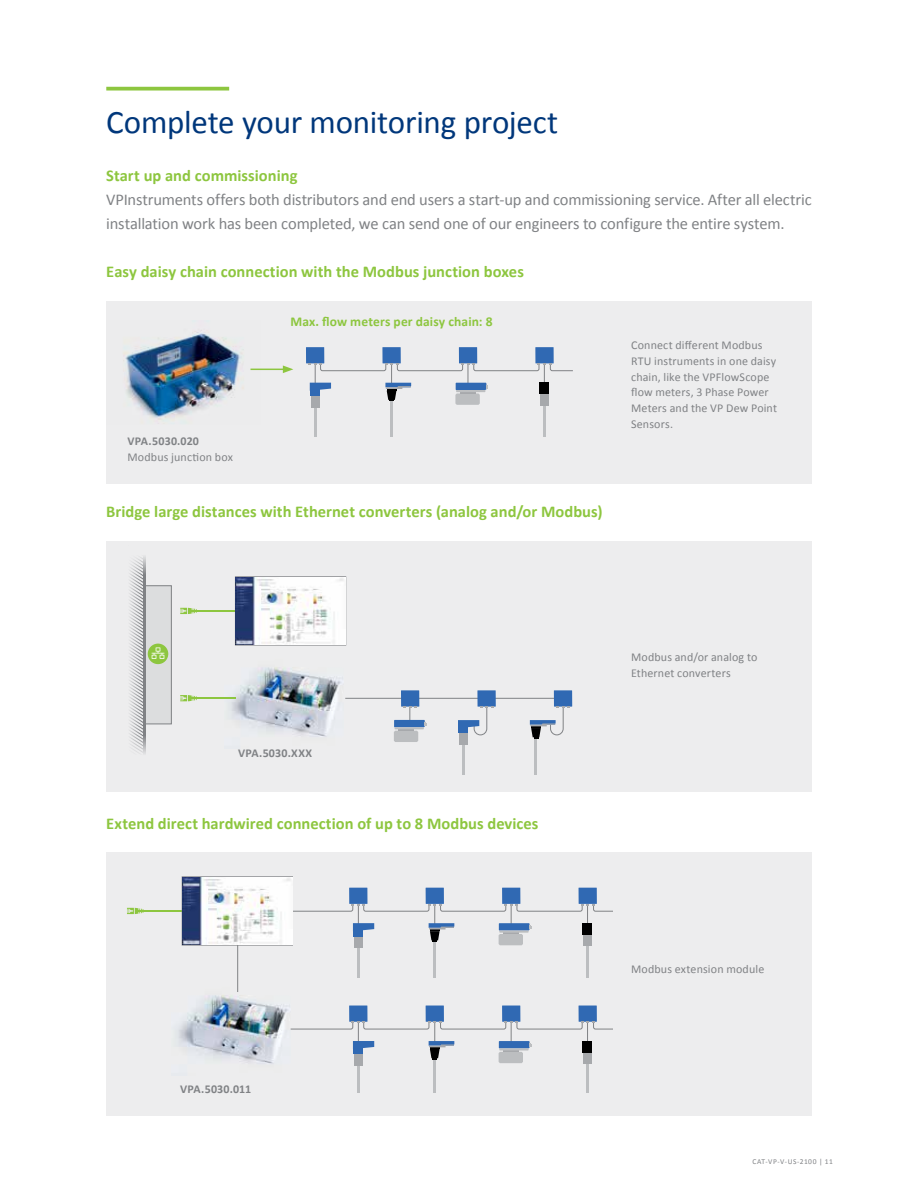
<style>
.page{position:relative;width:918px;height:1188px;background:#fff}
.page>*{position:absolute;margin:0;border:0;box-sizing:border-box;transform-origin:0 0}
.t1{font:33px "Calibri";letter-spacing:-.01em;color:#00377b}
.t2{font:700 16.5px "Calibri";color:#8dc63f}
.t3{font:16.5px/24px "Calibri";letter-spacing:-.01em;color:#808285}
.t4{font:700 13.5px "Calibri";letter-spacing:.01em;color:#8dc63f}
.t5{font:12px/15.8px "Calibri";letter-spacing:.01em;color:#808285}
.t6{font:700 12px "Calibri";letter-spacing:.015em;color:#808285}
.t7{font:7.5px "Calibri";letter-spacing:.065em;color:#808285}
</style>
<div class="page">
<div style="left:106px;top:541px;width:706px;height:251px;background:#ededee"></div>
<div style="left:106px;top:852px;width:706px;height:264px;background:#ededee"></div>
<svg style="left:106px;top:87px;width:123px;height:4px"></svg>
<div style="left:106px;top:301px;width:706px;height:183px;background:#ededee"></div>
<hr style="left:314px;top:407px;width:2px;height:30px;background:#bcbec0">
<div style="left:311px;top:396px;width:8px;height:11px;background:#a7a9ac"></div>
<hr style="left:390px;top:401px;width:3px;height:36px;background:#bcbec0">
<hr style="left:543px;top:404px;width:2px;height:33px;background:#bcbec0">
<div style="left:540px;top:394px;width:8px;height:12px;background:#a7a9ac"></div>
<div style="left:306px;top:347px;width:18px;height:16px;background:#3069b3"></div>
<div style="left:382px;top:347px;width:19px;height:16px;background:#3069b3"></div>
<div style="left:459px;top:347px;width:18px;height:16px;background:#3069b3"></div>
<div style="left:535px;top:347px;width:19px;height:16px;background:#3069b3"></div>
<svg style="left:308px;top:363px;width:265px;height:42px"></svg>
<img style="left:123px;top:330px;width:138px;height:91px">
<hr style="left:251px;top:369px;width:34px;height:1px;background:#8dc63f">
<svg style="left:283px;top:365px;width:10px;height:8px"></svg>
<img style="left:225px;top:667px;width:116px;height:70px">
<hr style="left:345px;top:698px;width:217px;height:1px;background:#808285">
<div style="left:145px;top:586px;width:26px;height:138px;background:#dcddde"></div>
<div style="left:144px;top:585px;width:28px;height:139px;border:1px solid #808285"></div>
<div style="left:148px;top:644px;width:20px;height:20px;background:#8dc63f;border-radius:50%"></div>
<svg style="left:152px;top:647px;width:12px;height:12px"></svg>
<hr style="left:462px;top:744px;width:3px;height:31px;background:#bcbec0">
<div style="left:459px;top:733px;width:8px;height:12px;background:#a7a9ac"></div>
<hr style="left:535px;top:738px;width:2px;height:36px;background:#bcbec0">
<div style="left:401px;top:690px;width:18px;height:17px;background:#3069b3"></div>
<svg style="left:394px;top:701px;width:33px;height:41px"></svg>
<div style="left:477px;top:690px;width:19px;height:17px;background:#3069b3"></div>
<svg style="left:458px;top:697px;width:36px;height:39px"></svg>
<div style="left:554px;top:690px;width:18px;height:17px;background:#3069b3"></div>
<svg style="left:530px;top:697px;width:40px;height:42px"></svg>
<svg style="left:180px;top:608px;width:17px;height:6px"></svg>
<hr style="left:191px;top:610px;width:58px;height:2px;background:#8dc63f">
<svg style="left:235px;top:576px;width:111px;height:70px"></svg>
<img style="left:236px;top:577px;width:109px;height:68px">
<svg style="left:180px;top:695px;width:17px;height:6px"></svg>
<hr style="left:191px;top:698px;width:45px;height:1px;background:#8dc63f">
<svg style="left:129px;top:556px;width:15px;height:198px"></svg>
<hr style="left:144px;top:547px;width:2px;height:216px;background:#808285">
<img style="left:177px;top:978px;width:111px;height:86px">
<hr style="left:237px;top:941px;width:1px;height:51px;background:#808285">
<hr style="left:357px;top:947px;width:3px;height:31px;background:#bcbec0">
<div style="left:354px;top:936px;width:8px;height:12px;background:#a7a9ac"></div>
<hr style="left:433px;top:941px;width:3px;height:37px;background:#bcbec0">
<hr style="left:586px;top:945px;width:3px;height:33px;background:#bcbec0">
<svg style="left:127px;top:908px;width:16px;height:6px"></svg>
<hr style="left:137px;top:911px;width:59px;height:1px;background:#8dc63f">
<svg style="left:182px;top:876px;width:430px;height:70px"></svg>
<img style="left:183px;top:877px;width:109px;height:68px">
<hr style="left:357px;top:1065px;width:3px;height:27px;background:#bcbec0">
<div style="left:354px;top:1054px;width:8px;height:12px;background:#a7a9ac"></div>
<hr style="left:433px;top:1059px;width:3px;height:33px;background:#bcbec0">
<hr style="left:586px;top:1063px;width:3px;height:29px;background:#bcbec0">
<div style="left:583px;top:1052px;width:8px;height:12px;background:#a7a9ac"></div>
<div style="left:349px;top:1006px;width:18px;height:16px;background:#3069b3"></div>
<div style="left:426px;top:1006px;width:18px;height:16px;background:#3069b3"></div>
<div style="left:502px;top:1006px;width:18px;height:16px;background:#3069b3"></div>
<div style="left:579px;top:1006px;width:18px;height:16px;background:#3069b3"></div>
<svg style="left:290px;top:1021px;width:322px;height:42px"></svg>
<h1 class="t1" style="left:106px;top:101px;width:454px">Complete your monitoring project</h1>
<h2 class="t2" style="left:106px;top:165px;width:193px">Start up and commissioning</h2>
<h2 class="t3" style="left:106px;top:188px;width:707px">VPInstruments offers both distributors and end users a start-up and commissioning service. After all electric installation work has been completed, we can send one of our engineers to configure the entire system.</h2>
<h2 class="t2" style="left:106px;top:261px;width:419px">Easy daisy chain connection with the Modbus junction boxes</h2>
<p class="t4" style="left:290px;top:313px;width:204px">Max. flow meters per daisy chain: 8</p>
<p class="t6" style="left:128px;top:433px;width:73px">VPA.5030.020</p>
<p class="t5" style="left:128px;top:449px;width:107px">Modbus junction box</p>
<h2 class="t2" style="left:106px;top:501px;width:498px">Bridge large distances with Ethernet converters (analog and/or Modbus)</h2>
<p class="t5" style="left:631px;top:337px;width:147px">Connect different Modbus<br>RTU instruments in one daisy chain, like the VPFlowScope flow meters, 3 Phase Power<br>Meters and the VP Dew Point<br>Sensors.</p>
<p class="t6" style="left:238px;top:745px;width:75px">VPA.5030.XXX</p>
<h2 class="t2" style="left:106px;top:813px;width:434px">Extend direct hardwired connection of up to 8 Modbus devices</h2>
<p class="t5" style="left:631px;top:649px;width:128px">Modbus and/or analog to<br>Ethernet converters</p>
<p class="t6" style="left:180px;top:1081px;width:73px">VPA.5030.011</p>
<p class="t5" style="left:631px;top:961px;width:135px">Modbus extension module</p>
<p class="t7" style="left:752px;top:1157px;width:82px">CAT-VP-V-US-2100 | 11</p>
</div>
